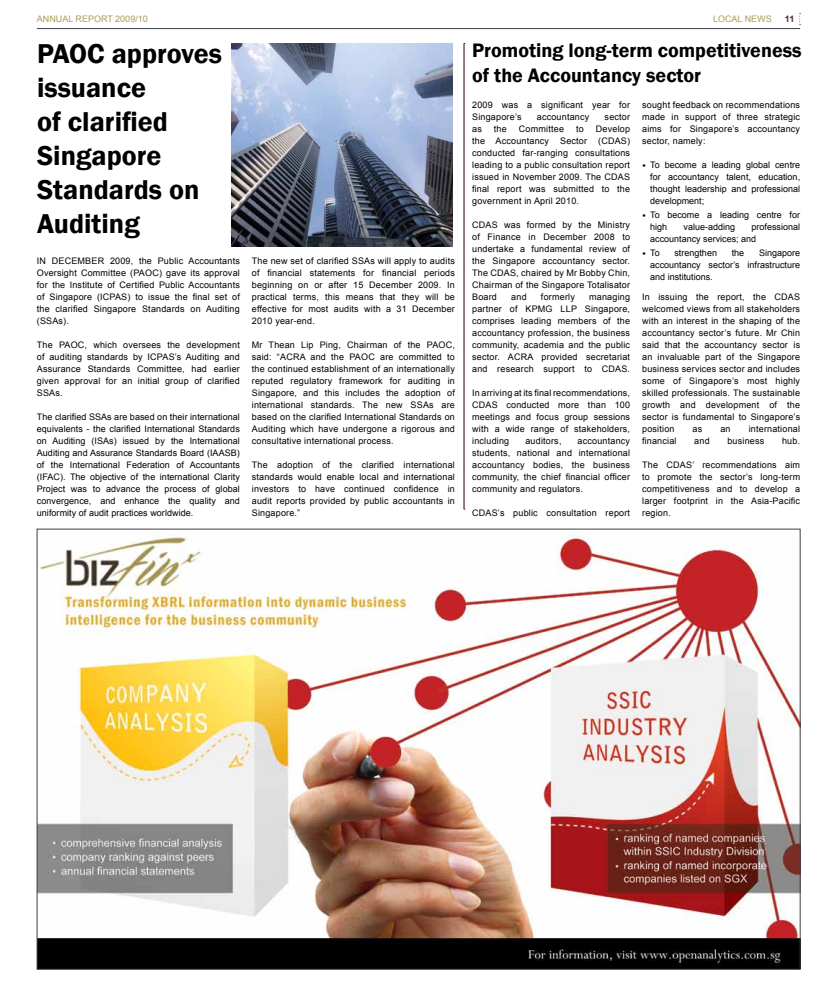
<style>
.page{position:relative;width:837px;height:1007px;background:#fff}
.page>*{position:absolute;margin:0;border:0;box-sizing:border-box;transform-origin:0 0}
.t1{font:600 28px/34px "Franklin Gothic";color:#000}
.t2{font:600 20px/25px "Franklin Gothic";color:#000}
.t3{font:9px/12px "Arial";letter-spacing:.02em;color:#000;text-align:justify}
.t4{font:9px/12px "Arial";color:#000}
.t5{font:9px "Arial";color:#ad9a59}
.t6{font:700 9px "Arial";color:#542437}
.s1{font-family:"Calibri";font-size:8px}
</style>
<div class="page">
<img style="left:231px;top:43px;width:221px;height:203px">
<img style="left:39px;top:532px;width:758px;height:435px">
<svg style="left:463px;top:43px;width:2px;height:467px"></svg>
<hr style="left:37px;top:28px;width:762px;height:1px;background:#3d3f4b">
<p class="t5" style="left:37px;top:13px;width:112px">ANNUAL REPORT 2009/10</p>
<p class="t5" style="left:712px;top:13px;width:60px">LOCAL NEWS</p>
<p class="t6" style="left:784px;top:13px;width:11px">11</p>
<h1 class="t1" style="left:37px;top:37px;width:187px">PAOC approves issuance<br>of clarified<br>Singapore<br>Standards on<br>Auditing</h1>
<p class="t3" style="left:37px;top:255px;width:204px">IN DECEMBER 2009, the Public Accountants Oversight Committee (PAOC) gave its approval for the Institute of Certified Public Accountants of Singapore (ICPAS) to issue the final set of the clarified Singapore Standards on Auditing (SSAs).</p>
<p class="t3" style="left:37px;top:339px;width:204px">The PAOC, which oversees the development of auditing standards by ICPAS’s Auditing and Assurance Standards Committee, had earlier given approval for an initial group of clarified SSAs.</p>
<p class="t3" style="left:37px;top:411px;width:204px">The clarified SSAs are based on their international equivalents - the clarified International Standards on Auditing (ISAs) issued by the International Auditing and Assurance Standards Board (IAASB) of the International Federation of Accountants (IFAC). The objective of the international Clarity Project was to advance the process of global convergence, and enhance the quality and uniformity of audit practices worldwide.</p>
<p class="t3" style="left:252px;top:255px;width:204px">The new set of clarified SSAs will apply to audits of financial statements for financial periods beginning on or after 15 December 2009. In practical terms, this means that they will be effective for most audits with a 31 December 2010 year-end.</p>
<p class="t3" style="left:252px;top:339px;width:204px">Mr Thean Lip Ping, Chairman of the PAOC, said: “ACRA and the PAOC are committed to the continued establishment of an internationally reputed regulatory framework for auditing in Singapore, and this includes the adoption of international standards. The new SSAs are based on the clarified International Standards on Auditing which have undergone a rigorous and consultative international process.</p>
<p class="t3" style="left:252px;top:459px;width:204px">The adoption of the clarified international standards would enable local and international investors to have continued confidence in audit reports provided by public accountants in Singapore.”</p>
<h2 class="t2" style="left:472px;top:38px;width:331px">Promoting long-term competitiveness of the Accountancy sector</h2>
<p class="t3" style="left:472px;top:99px;width:159px">2009 was a significant year for<br>Singapore’s</p>
<p class="t3" style="left:642px;top:99px;width:159px">sought feedback on recommendations made in support of three strategic aims for Singapore’s accountancy sector, namely:</p>
<p class="t3" style="left:650px;top:159px;width:151px;text-indent:-8px"><span class="s1">•</span> To become a leading global centre for accountancy talent, education, thought leadership and professional development;</p>
<p class="t4" style="left:650px;top:209px;width:151px;text-indent:-8px"><span class="s1">•</span> To become a leading centre for high</p>
<p class="t3" style="left:536px;top:111px;width:54px">accountancy</p>
<p class="t3" style="left:604px;top:111px;width:27px">sector</p>
<p class="t3" style="left:472px;top:123px;width:11px">as</p>
<p class="t3" style="left:493px;top:123px;width:14px">the</p>
<p class="t3" style="left:518px;top:123px;width:47px">Committee</p>
<p class="t3" style="left:576px;top:123px;width:9px">to</p>
<p class="t3" style="left:472px;top:123px;width:159px;text-indent:124px">Develop the Accountancy Sector (CDAS) conducted far-ranging consultations leading to a public consultation report issued in November 2009. The CDAS final report was submitted to the government in April 2010.</p>
<p class="t3" style="left:472px;top:219px;width:159px">CDAS was formed by the Ministry of Finance in December 2008 to undertake a fundamental review of the Singapore accountancy sector.<br>The CDAS, chaired by Mr Bobby Chin, Chairman of the Singapore Totalisator Board</p>
<p class="t4" style="left:650px;top:221px;width:151px;text-indent:101px">professional accountancy services; and</p>
<p class="t3" style="left:642px;top:247px;width:19px"><span class="s1">•</span> To</p>
<p class="t4" style="left:674px;top:247px;width:44px">strengthen</p>
<p class="t3" style="left:731px;top:247px;width:14px">the</p>
<p class="t4" style="left:683px;top:221px;width:53px">value-adding</p>
<p class="t3" style="left:650px;top:247px;width:151px;text-indent:109px">Singapore accountancy sector’s infrastructure and institutions.</p>
<p class="t3" style="left:642px;top:291px;width:159px">In issuing the report, the CDAS welcomed views from all stakeholders with an interest in the shaping of the accountancy sector’s future. Mr Chin said that the accountancy sector is an invaluable part of the Singapore business services sector and includes some of Singapore’s most highly skilled professionals. The sustainable growth and development of the sector is fundamental to Singapore’s position</p>
<p class="t3" style="left:511px;top:291px;width:17px">and</p>
<p class="t3" style="left:540px;top:291px;width:35px">formerly</p>
<p class="t3" style="left:472px;top:291px;width:159px;text-indent:117px">managing partner of KPMG LLP Singapore, comprises leading members of the accountancy profession, the business community, academia and the public sector. ACRA provided secretariat and research support to CDAS.</p>
<p class="t3" style="left:472px;top:387px;width:159px">In arriving at its final recommendations, CDAS conducted more than 100 meetings and focus group sessions with a wide range of stakeholders, including</p>
<p class="t3" style="left:692px;top:423px;width:11px">as</p>
<p class="t3" style="left:720px;top:423px;width:12px">an</p>
<p class="t3" style="left:748px;top:423px;width:53px">international</p>
<p class="t3" style="left:642px;top:435px;width:36px">financial</p>
<p class="t3" style="left:694px;top:435px;width:17px">and</p>
<p class="t3" style="left:727px;top:435px;width:38px">business</p>
<p class="t3" style="left:781px;top:435px;width:20px">hub.</p>
<p class="t3" style="left:642px;top:459px;width:159px">The CDAS’ recommendations aim to promote the sector’s long-term competitiveness and to develop a larger footprint in the Asia-Pacific region.</p>
<p class="t3" style="left:525px;top:435px;width:38px">auditors,</p>
<p class="t3" style="left:472px;top:435px;width:159px;text-indent:105px">accountancy students, national and international accountancy bodies, the business community, the chief financial officer community and regulators.</p>
<p class="t3" style="left:472px;top:507px;width:159px">CDAS’s public consultation report</p>
</div>
